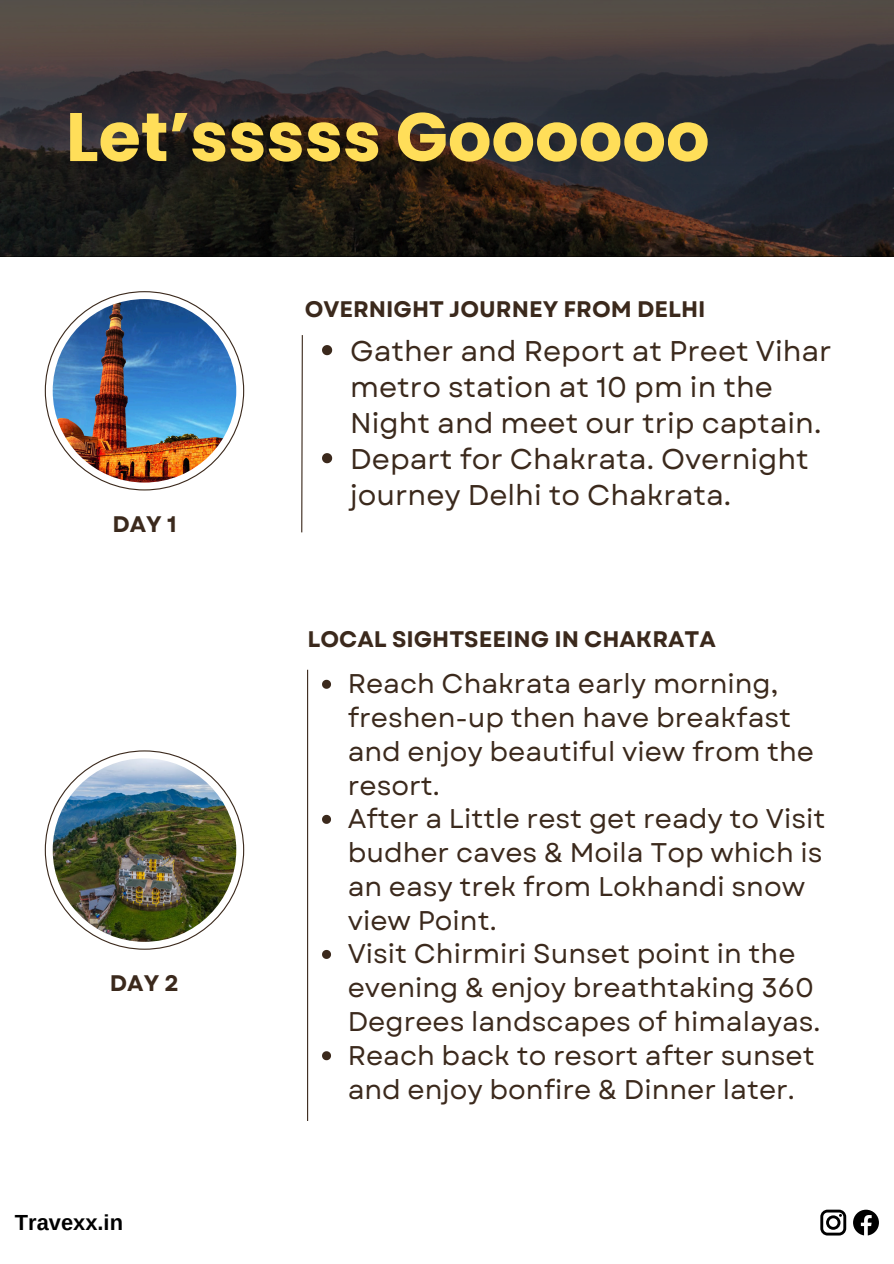
<style>
.page{position:relative;width:894px;height:1264px;background:#fff}
.page>*{position:absolute;margin:0;border:0;box-sizing:border-box;transform-origin:0 0}
.t1{font:700 68.4px "Poppins";color:#ffde59}
.t2{font:28.5px/36px "Garet";color:#3b291c}
.t3{font:27px/33.8px "Garet";color:#3b291c}
.t4{font:700 22.5px "Garet";color:#3b291c}
.t5{font:700 21.9px "Arimo";color:#000}
</style>
<div class="page">
<svg style="left:853px;top:1209px;width:25px;height:26px"></svg>
<svg style="left:820px;top:1209px;width:26px;height:26px"></svg>
<svg style="left:1px;top:0;width:892px;height:256px;background:#322d2c"></svg>
<svg style="left:45px;top:750px;width:199px;height:199px"></svg>
<img style="left:53px;top:758px;width:183px;height:183px;border-radius:50%">
<svg style="left:322px;top:679px;width:9px;height:9px"></svg>
<svg style="left:322px;top:814px;width:9px;height:9px"></svg>
<svg style="left:322px;top:949px;width:9px;height:9px"></svg>
<svg style="left:322px;top:1051px;width:9px;height:9px"></svg>
<hr style="left:307px;top:669px;width:1px;height:451px;background:#3b291c">
<svg style="left:45px;top:291px;width:199px;height:199px"></svg>
<img style="left:53px;top:299px;width:183px;height:183px;border-radius:50%">
<svg style="left:301px;top:335px;width:2px;height:198px"></svg>
<svg style="left:322px;top:345px;width:10px;height:10px"></svg>
<svg style="left:322px;top:453px;width:10px;height:10px"></svg>
<p class="t1" style="left:66px;top:89px;width:645px">Let’sssss Goooooo</p>
<p class="t4" style="left:304px;top:293px;width:402px">OVERNIGHT JOURNEY FROM DELHI</p>
<p class="t4" style="left:112px;top:508px;width:66px">DAY 1</p>
<p class="t4" style="left:110px;top:967px;width:71px">DAY 2</p>
<p class="t5" style="left:15px;top:1210px;width:110px">Travexx.in</p>
<h3 class="t2" style="left:350px;top:333px;width:483px">Gather and Report at Preet Vihar metro station at 10 pm in the<br>Night and meet our trip captain.</h3>
<h3 class="t2" style="left:350px;top:441px;width:460px">Depart for Chakrata. Overnight journey Delhi to Chakrata.</h3>
<p class="t4" style="left:307px;top:622px;width:410px">LOCAL SIGHTSEEING IN CHAKRATA</p>
<h1 class="t3" style="left:347px;top:667px;width:467px">Reach Chakrata early morning, freshen-up then have breakfast and enjoy beautiful view from the resort.</h1>
<p class="t3" style="left:347px;top:802px;width:479px">After a Little rest get ready to Visit budher caves &amp; Moila Top which is an easy trek from Lokhandi snow view Point.</p>
<h3 class="t3" style="left:347px;top:937px;width:474px">Visit Chirmiri Sunset point in the evening &amp; enjoy breathtaking 360<br>Degrees landscapes of himalayas.</h3>
<h3 class="t3" style="left:347px;top:1038px;width:468px">Reach back to resort after sunset and enjoy bonfire &amp; Dinner later.</h3>
</div>
